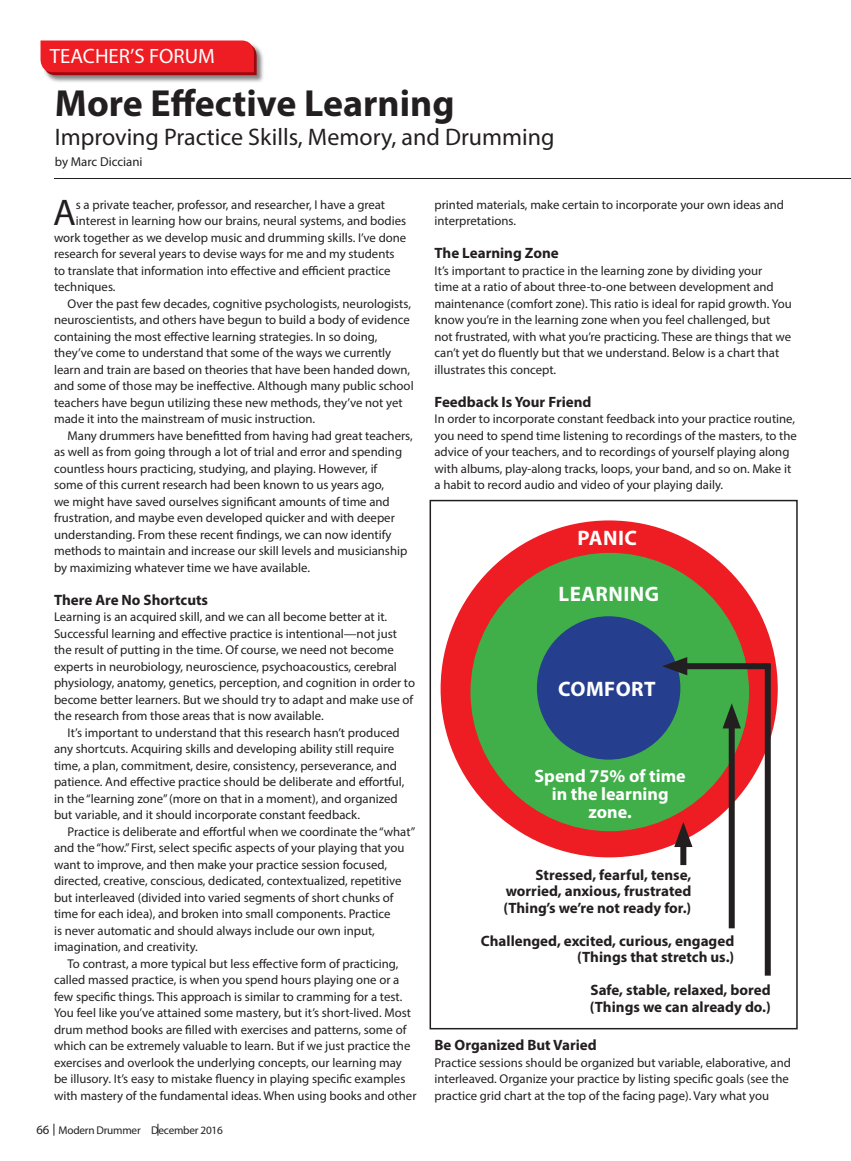
<style>
.page{position:relative;width:851px;height:1161px;background:#fff}
.page>*{position:absolute;margin:0;border:0;box-sizing:border-box;transform-origin:0 0}
.t1{font:700 37.8px "Myriad Pro";color:#231f20}
.t2{font:37.2px "Myriad Pro";color:#231f20}
.t3{font:24px "Myriad Pro";color:#231f20}
.Body_Text{font:700 21px "Myriad Pro";letter-spacing:.02em;color:#fff}
.t4{font:20.85px "Myriad Pro";color:#fff}
.Body_Text-2{font:700 18px/18px "Myriad Pro";color:#fff;text-align:center}
.Body_Text-3{font:700 15px/16.5px "Myriad Pro";color:#231f20;text-align:right}
.t5{font:12.9px "Myriad Pro";color:#231f20}
.t6{font:12.75px/16.5px "Myriad Pro";color:#231f20}
.t7{font:11.25px "Myriad Pro";letter-spacing:-.02em;color:#231f20}
.s1{font-size:12.75px}
</style>
<div class="page">
<svg style="left:157px;top:1124px;width:1px;height:12px"></svg>
<svg style="left:54px;top:1124px;width:1px;height:12px"></svg>
<hr style="left:54px;top:178px;width:796px;height:1px;background:#231f20">
<div style="left:42px;top:42px;width:222px;height:41px;background:#231f20;opacity:.55"></div>
<svg style="left:41px;top:40px;width:216px;height:35px;background:#e72127"></svg>
<div style="left:440px;top:520px;width:337px;height:337px;background:#ee1d23;border-radius:50%"></div>
<div style="left:470px;top:553px;width:279px;height:278px;background:#40ae49;border-radius:50%"></div>
<div style="left:537px;top:616px;width:143px;height:144px;background:#253f8e;border-radius:50%"></div>
<div style="left:728px;top:718px;width:6px;height:210px;background:#231f20"></div>
<svg style="left:722px;top:703px;width:18px;height:25px"></svg>
<div style="left:677px;top:663px;width:93px;height:6px;background:#231f20"></div>
<svg style="left:662px;top:657px;width:25px;height:18px"></svg>
<div style="left:764px;top:665px;width:6px;height:311px;background:#231f20"></div>
<div style="left:680px;top:837px;width:6px;height:28px;background:#231f20"></div>
<svg style="left:674px;top:822px;width:18px;height:25px"></svg>
<div style="left:429px;top:500px;width:368px;height:529px;border:2px solid #231f20"></div>
<p class="t4" style="left:50px;top:43px;width:166px">TEACHER’S FORUM</p>
<p class="t1" style="left:55px;top:79px;width:401px">More Effective Learning</p>
<p class="t3" style="left:55px;top:122px;width:501px">Improving Practice Skills, Memory, and Drumming</p>
<p class="t5" style="left:55px;top:154px;width:89px">by Marc Dicciani</p>
<p class="t2" style="left:53px;top:190px;width:24px">A</p>
<p class="t6" style="left:76px;top:196px;width:311px">s a private teacher, professor, and researcher, I have a great</p>
<p class="t6" style="left:76px;top:213px;width:332px">interest in learning how our brains, neural systems, and bodies</p>
<p class="t6" style="left:54px;top:229px;width:354px">work together as we develop music and drumming skills. I’ve done</p>
<p class="t6" style="left:54px;top:246px;width:342px">research for several years to devise ways for me and my students</p>
<p class="t6" style="left:54px;top:262px;width:338px">to translate that information into effective and efficient practice</p>
<p class="t6" style="left:54px;top:279px;width:63px">techniques.</p>
<p class="t6" style="left:54px;top:295px;width:361px;text-indent:14px">Over the past few decades, cognitive psychologists, neurologists, neuroscientists, and others have begun to build a body of evidence containing the most effective learning strategies. In so doing, they’ve come to understand that some of the ways we currently learn and train are based on theories that have been handed down, and some of those may be ineffective. Although many public school teachers have begun utilizing these new methods, they’ve not yet made it into the mainstream of music instruction.</p>
<p class="t6" style="left:54px;top:427px;width:360px;text-indent:14px">Many drummers have benefitted from having had great teachers, as well as from going through a lot of trial and error and spending countless hours practicing, studying, and playing. However, if<br>some of this current research had been known to us years ago,<br>we might have saved ourselves significant amounts of time and frustration, and maybe even developed quicker and with deeper understanding. From these recent findings, we can now identify methods to maintain and increase our skill levels and musicianship by maximizing whatever time we have available.</p>
<p class="Body_Text-3" style="left:54px;top:591px;width:156px">There Are No Shortcuts</p>
<p class="t6" style="left:54px;top:609px;width:362px">Learning is an acquired skill, and we can all become better at it.<br>Successful learning and effective practice is intentional—not just the result of putting in the time. Of course, we need not become experts in neurobiology, neuroscience, psychoacoustics, cerebral physiology, anatomy, genetics, perception, and cognition in order to become better learners. But we should try to adapt and make use of the research from those areas that is now available.</p>
<p class="t6" style="left:54px;top:724px;width:352px;text-indent:14px">It’s important to understand that this research hasn’t produced any shortcuts. Acquiring skills and developing ability still require time, a plan, commitment, desire, consistency, perseverance, and patience. And effective practice should be deliberate and effortful, in the “learning zone” (more on that in a moment), and organized but variable, and it should incorporate constant feedback.</p>
<p class="t6" style="left:54px;top:823px;width:363px;text-indent:14px">Practice is deliberate and effortful when we coordinate the “what” and the “how.” First, select specific aspects of your playing that you want to improve, and then make your practice session focused, directed, creative, conscious, dedicated, contextualized, repetitive but interleaved (divided into varied segments of short chunks of time for each idea), and broken into small components. Practice<br>is never automatic and should always include our own input, imagination, and creativity.</p>
<p class="t6" style="left:54px;top:955px;width:364px;text-indent:14px">To contrast, a more typical but less effective form of practicing, called massed practice, is when you spend hours playing one or a few specific things. This approach is similar to cramming for a test.<br>You feel like you’ve attained some mastery, but it’s short-lived. Most drum method books are filled with exercises and patterns, some of which can be extremely valuable to learn. But if we just practice the exercises and overlook the underlying concepts, our learning may be illusory. It’s easy to mistake fluency in playing specific examples with mastery of the fundamental ideas. When using books and other</p>
<p class="t7" style="left:36px;top:1123px;width:188px"><span class="s1">66</span> Modern Drummer December 2016</p>
<p class="t6" style="left:434px;top:196px;width:351px">printed materials, make certain to incorporate your own ideas and interpretations.</p>
<p class="Body_Text-3" style="left:434px;top:245px;width:126px">The Learning Zone</p>
<p class="t6" style="left:434px;top:262px;width:358px">It’s important to practice in the learning zone by dividing your<br>time at a ratio of about three-to-one between development and maintenance (comfort zone). This ratio is ideal for rapid growth. You know you’re in the learning zone when you feel challenged, but not frustrated, with what you’re practicing. These are things that we can’t yet do fluently but that we understand. Below is a chart that illustrates this concept.</p>
<p class="Body_Text-3" style="left:434px;top:393px;width:158px">Feedback Is Your Friend</p>
<p class="t6" style="left:434px;top:411px;width:364px">In order to incorporate constant feedback into your practice routine, you need to spend time listening to recordings of the masters, to the advice of your teachers, and to recordings of yourself playing along with albums, play-along tracks, loops, your band, and so on. Make it a habit to record audio and video of your playing daily.</p>
<p class="Body_Text" style="left:577px;top:524px;width:61px">PANIC</p>
<p class="Body_Text" style="left:558px;top:580px;width:102px">LEARNING</p>
<p class="Body_Text" style="left:558px;top:676px;width:99px">COMFORT</p>
<p class="Body_Text-2" style="left:534px;top:766px;width:153px">Spend 75% of time</p>
<p class="Body_Text-2" style="left:551px;top:784px;width:118px">in the learning zone.</p>
<p class="Body_Text-3" style="left:535px;top:866px;width:157px">Stressed, fearful, tense,</p>
<p class="Body_Text-3" style="left:505px;top:883px;width:187px">worried, anxious, frustrated</p>
<p class="Body_Text-3" style="left:503px;top:899px;width:189px">(Thing’s we’re not ready for.)</p>
<p class="Body_Text-3" style="left:481px;top:932px;width:255px">Challenged, excited, curious, engaged (Things that stretch us.)</p>
<p class="Body_Text-3" style="left:590px;top:982px;width:182px">Safe, stable, relaxed, bored</p>
<p class="Body_Text-3" style="left:590px;top:998px;width:182px">(Things we can already do.)</p>
<p class="Body_Text-3" style="left:434px;top:1037px;width:164px">Be Organized But Varied</p>
<p class="t6" style="left:434px;top:1054px;width:358px">Practice sessions should be organized but variable, elaborative, and interleaved. Organize your practice by listing specific goals (see the practice grid chart at the top of the facing page). Vary what you</p>
</div>
